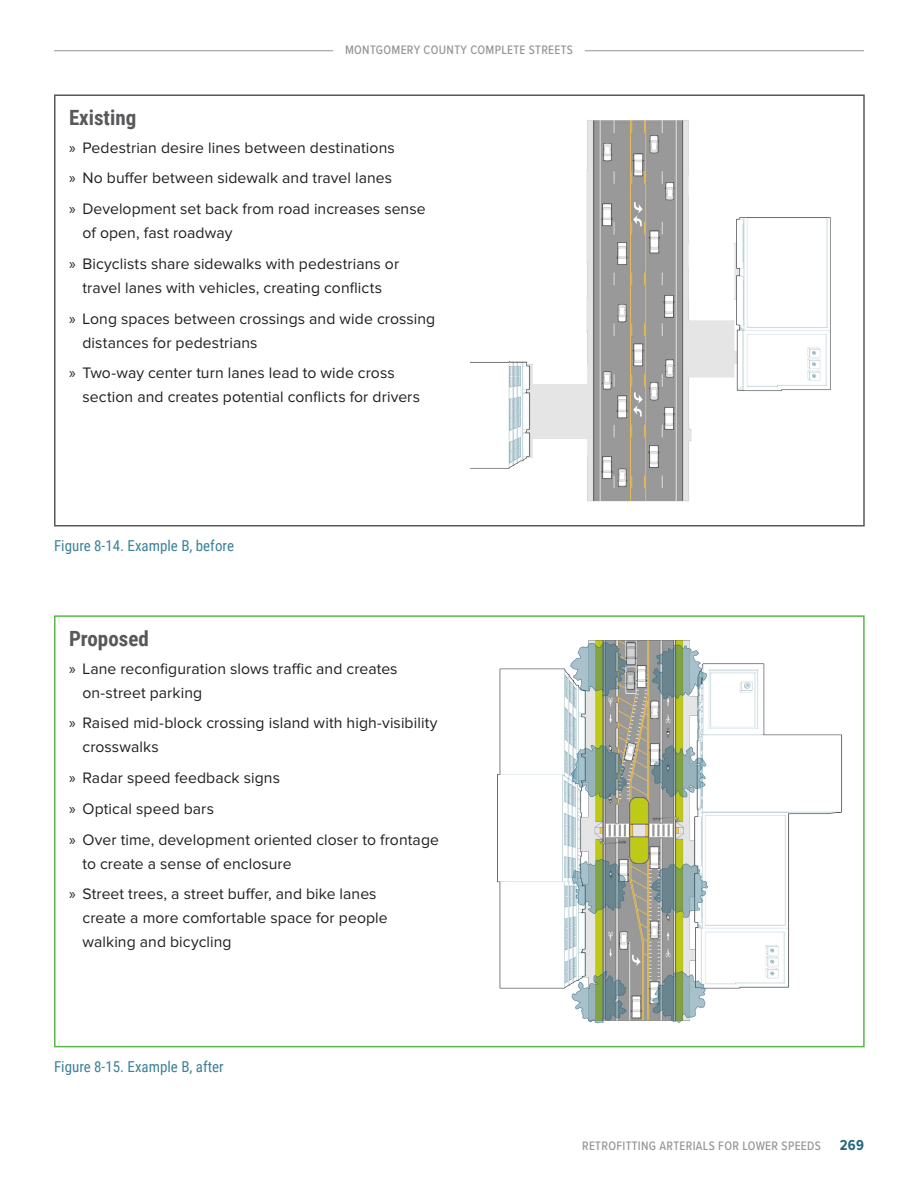
<style>
.page{position:relative;width:918px;height:1188px;background:#fff}
.page>*{position:absolute;margin:0;border:0;box-sizing:border-box;transform-origin:0 0}
.Heading_4{font:700 21px "Roboto Condensed";color:#57585a}
.t1{font:15.75px/24px "Proxima Nova";letter-spacing:.005em;color:#231f20}
.t2{font:15px "Roboto Condensed";color:#3d8099}
.t3{font:500 12.75px "Proxima Nova Cond";letter-spacing:.025em;color:#939598}
.s1{font-family:"Myriad Pro"}
.s2{font-weight:700;font-size:15px;color:#26677f}
</style>
<div class="page">
<hr style="left:54px;top:50px;width:279px;height:1px;background:#939598">
<hr style="left:585px;top:50px;width:279px;height:1px;background:#939598">
<div style="left:54px;top:615px;width:811px;height:432px;border:2px solid #57ba47"></div>
<div style="left:54px;top:94px;width:811px;height:432px;border:2px solid #57585a"></div>
<img style="left:470px;top:120px;width:361px;height:382px">
<img style="left:497px;top:640px;width:345px;height:384px">
<p class="t3" style="left:345px;top:41px;width:229px">MONTGOMERY COUNTY COMPLETE STREETS</p>
<h4 class="Heading_4" style="left:69px;top:103px;width:69px">Existing</h4>
<p class="t1" style="left:69px;top:136px;width:327px"><span class="s1">»</span> Pedestrian desire lines between destinations</p>
<p class="t1" style="left:69px;top:167px;width:325px"><span class="s1">»</span> No buffer between sidewalk and travel lanes</p>
<p class="t1" style="left:82px;top:198px;width:345px;text-indent:-14px"><span class="s1">»</span> Development set back from road increases sense of open, fast roadway</p>
<p class="t1" style="left:69px;top:252px;width:332px;text-align:center"><span class="s1">»</span> Bicyclists share sidewalks with pedestrians or travel lanes with vehicles, creating conflicts</p>
<p class="t1" style="left:82px;top:307px;width:354px;text-indent:-14px"><span class="s1">»</span> Long spaces between crossings and wide crossing distances for pedestrians</p>
<p class="t1" style="left:82px;top:362px;width:339px;text-indent:-14px"><span class="s1">»</span> Two-way center turn lanes lead to wide cross section and creates potential conflicts for drivers</p>
<p class="t2" style="left:54px;top:535px;width:181px">Figure 8-14. Example B, before</p>
<h4 class="Heading_4" style="left:69px;top:624px;width:81px">Proposed</h4>
<p class="t1" style="left:82px;top:657px;width:317px;text-indent:-14px"><span class="s1">»</span> Lane reconfiguration slows traffic and creates on-street parking</p>
<p class="t1" style="left:82px;top:712px;width:357px;text-indent:-14px"><span class="s1">»</span> Raised mid-block crossing island with high-visibility crosswalks</p>
<p class="t1" style="left:69px;top:766px;width:213px"><span class="s1">»</span> Radar speed feedback signs</p>
<p class="t1" style="left:69px;top:797px;width:147px"><span class="s1">»</span> Optical speed bars</p>
<p class="t1" style="left:82px;top:828px;width:358px;text-indent:-14px"><span class="s1">»</span> Over time, development oriented closer to frontage to create a sense of enclosure</p>
<p class="t1" style="left:82px;top:883px;width:307px;text-indent:-14px"><span class="s1">»</span> Street trees, a street buffer, and bike lanes create a more comfortable space for people walking and bicycling</p>
<p class="t2" style="left:54px;top:1056px;width:171px">Figure 8-15. Example B, after</p>
<p class="t3" style="left:582px;top:1136px;width:283px">RETROFITTING ARTERIALS FOR LOWER SPEEDS <span class="s2">269</span></p>
</div>
